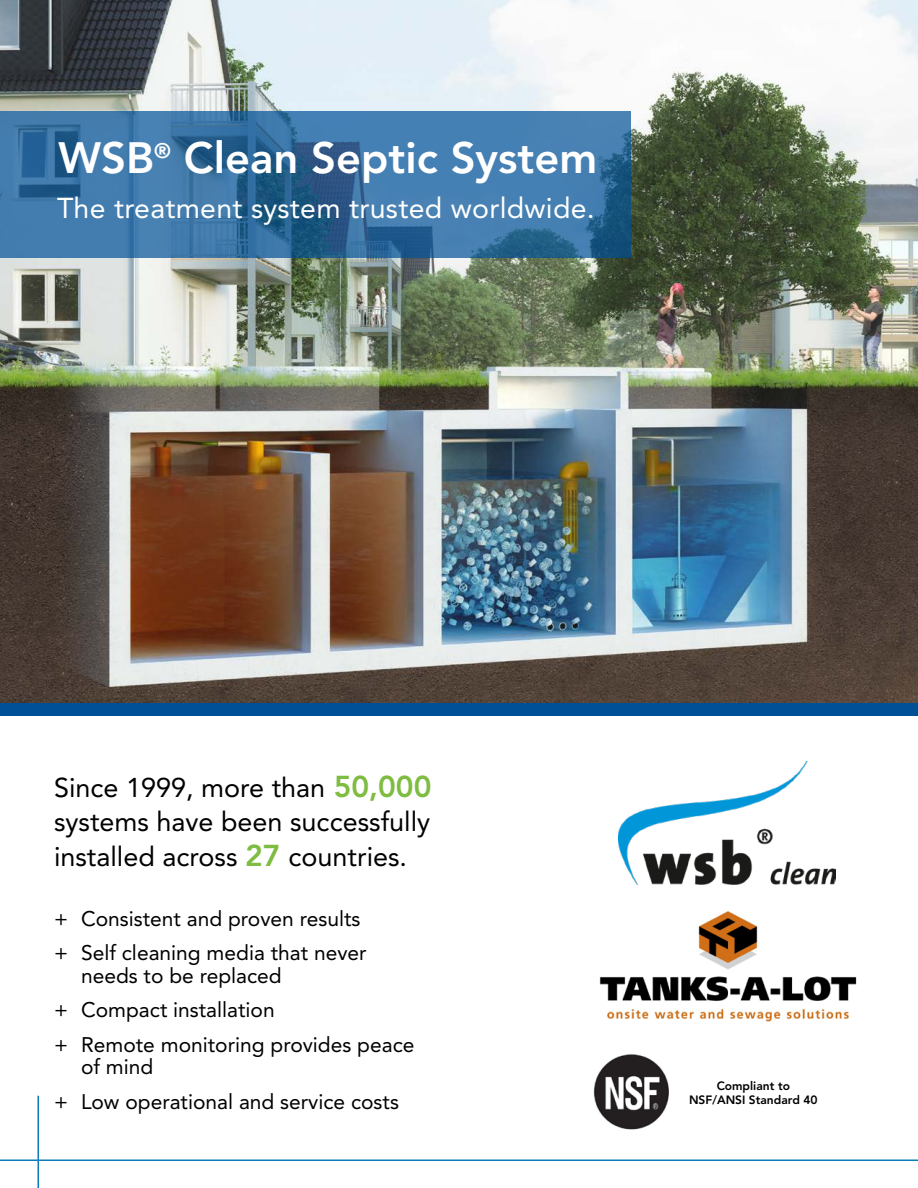
<style>
.page{position:relative;width:918px;height:1188px;background:#fff}
.page>*{position:absolute;margin:0;border:0;box-sizing:border-box;transform-origin:0 0}
.t1{font:800 43.5px "Avenir LT Std";color:#fff}
.t2{font:28.5px "Avenir LT Std";letter-spacing:.01em;color:#fff}
.t3{font:27px/34.5px "Avenir LT Std";color:#000;text-align:justify}
.t4{font:21px/34.5px "Avenir LT Std";color:#000}
.t5{font:800 12px/14.4px "Avenir LT Std";color:#000;text-align:center}
.s1{font-weight:800;font-size:30px;color:#7ebc42}
</style>
<div class="page">
<img style="left:0;top:0;width:918px;height:703px">
<hr style="left:0;top:1160px;width:918px;height:1px;background:#0b7dbb">
<svg style="left:0;top:111px;width:631px;height:147px;background:#3a73a4"></svg>
<div style="left:0;top:703px;width:918px;height:13px;background:#005098"></div>
<img style="left:599px;top:911px;width:258px;height:111px">
<img style="left:619px;top:761px;width:217px;height:123px">
<img style="left:593px;top:1054px;width:76px;height:76px">
<hr style="left:38px;top:1096px;width:1px;height:92px;background:#0b7dbb">
<h1 class="t1" style="left:58px;top:132px;width:540px">WSB<sup>®</sup> Clean Septic System</h1>
<h2 class="t2" style="left:57px;top:192px;width:539px">The treatment system trusted worldwide.</h2>
<p class="t3" style="left:54px;top:770px;width:379px">Since 1999, more than <span class="s1">50,000 </span>systems have been successfully installed across <span class="s1">27</span> countries.</p>
<p class="t4" style="left:54px;top:901px;width:314px">+ Consistent and proven results + Self cleaning media that never</p>
<p class="t4" style="left:54px;top:958px;width:362px;text-indent:27px">needs to be replaced<br>+ Compact installation<br>+ Remote monitoring provides peace</p>
<p class="t4" style="left:54px;top:1050px;width:346px;text-indent:27px">of mind<br>+ Low operational and service costs</p>
<p class="t5" style="left:689px;top:1078px;width:130px">Compliant to<br>NSF/ANSI Standard 40</p>
</div>
